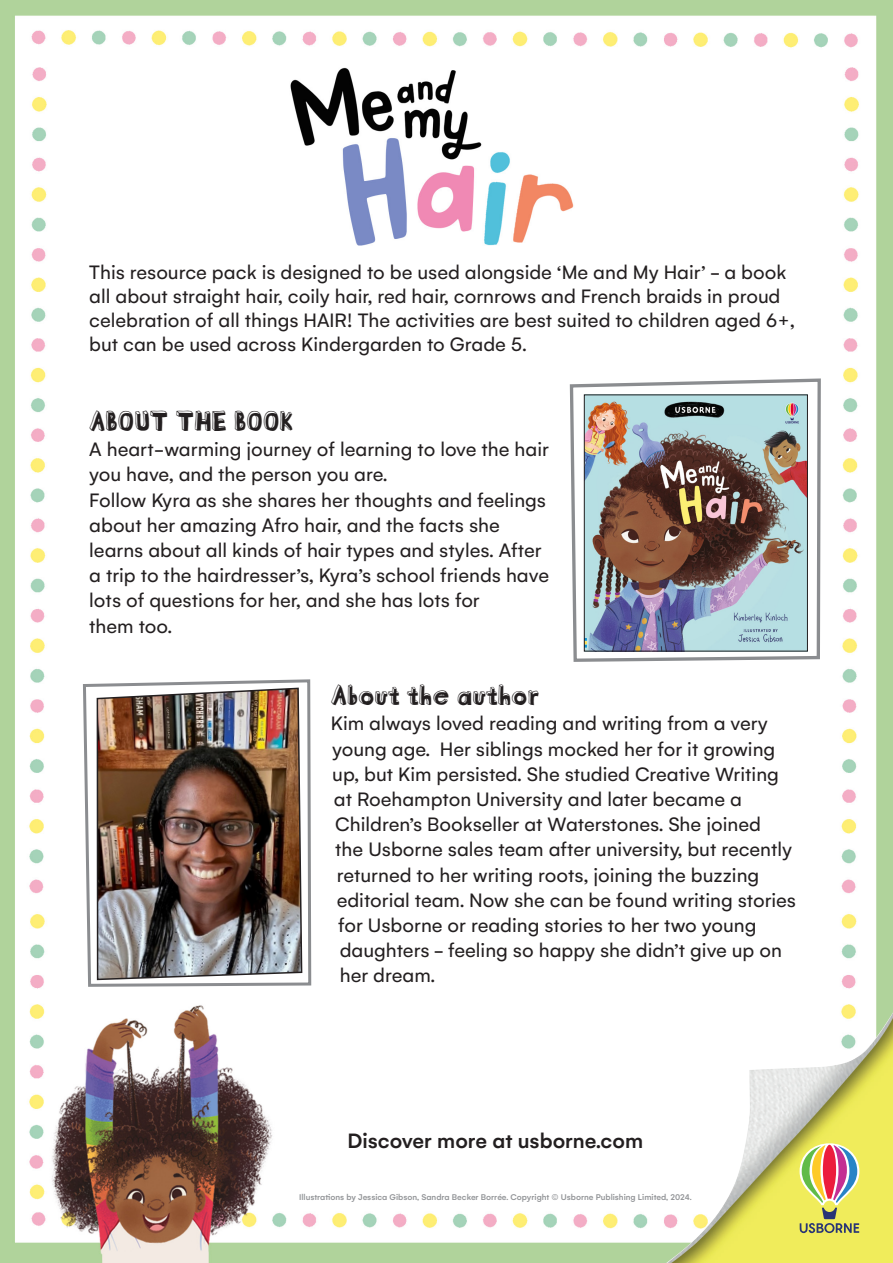
<style>
.page{position:relative;width:893px;height:1263px;background:#fff}
.page>*{position:absolute;margin:0;border:0;box-sizing:border-box;transform-origin:0 0}
.t1{font:27px "Blockhead OT Black Face";color:#231f20}
.t2{font:500 22.5px "Gelion";color:#231f20}
.t3{font:21px/25.2px "Gelion";color:#231f20}
.t4{font:500 9px "Gelion";color:#939598}
</style>
<div class="page">
<img style="left:0;top:0;width:893px;height:1263px">
<img style="left:666px;top:1012px;width:227px;height:251px">
<svg style="left:800px;top:1143px;width:59px;height:90px;background:#cbb47a"></svg>
<img style="left:81px;top:678px;width:232px;height:310px">
<svg style="left:568px;top:377px;width:254px;height:286px"></svg>
<img style="left:586px;top:396px;width:220px;height:253px">
<div style="left:584px;top:394px;width:224px;height:257px;border:1px solid #231f20"></div>
<svg style="left:552px;top:1193px;width:6px;height:6px"></svg>
<p class="t3" style="left:89px;top:259px;width:707px;line-height:24px">This resource pack is designed to be used alongside ‘Me and My Hair’ - a book all about straight hair, coily hair, red hair, cornrows and French braids in proud celebration of all things HAIR! The activities are best suited to children aged 6+, but can be used across Kindergarden to Grade 5.</p>
<p class="t1" style="left:89px;top:397px;width:205px">ABOUT THE BOOK</p>
<p class="t3" style="left:89px;top:436px;width:461px">A heart-warming journey of learning to love the hair you have, and the person you are.</p>
<p class="t3" style="left:89px;top:487px;width:461px">Follow Kyra as she shares her thoughts and feelings about her amazing Afro hair, and the facts she learns about all kinds of hair types and styles. After a trip to the hairdresser’s, Kyra’s school friends have lots of questions for her, and she has lots for<br>them too.</p>
<p class="t1" style="left:331px;top:672px;width:210px">About the author</p>
<p class="t3" style="left:331px;top:711px;width:439px">Kim always loved reading and writing from a very</p>
<p class="t3" style="left:332px;top:736px;width:444px">young age. Her siblings mocked her for it growing</p>
<p class="t3" style="left:332px;top:761px;width:448px">up, but Kim persisted. She studied Creative Writing</p>
<p class="t3" style="left:334px;top:786px;width:410px">at Roehampton University and later became a</p>
<p class="t3" style="left:335px;top:811px;width:427px">Children’s Bookseller at Waterstones. She joined</p>
<p class="t3" style="left:335px;top:837px;width:458px">the Usborne sales team after university, but recently</p>
<p class="t3" style="left:337px;top:862px;width:424px">returned to her writing roots, joining the buzzing</p>
<p class="t3" style="left:337px;top:887px;width:461px">editorial team. Now she can be found writing stories</p>
<p class="t3" style="left:338px;top:912px;width:420px">for Usborne or reading stories to her two young</p>
<p class="t3" style="left:340px;top:937px;width:444px">daughters - feeling so happy she didn’t give up on</p>
<p class="t3" style="left:340px;top:963px;width:97px">her dream.</p>
<p class="t2" style="left:348px;top:1127px;width:297px">Discover more at usborne.com</p>
<p class="t4" style="left:299px;top:1191px;width:252px">Illustrations by Jessica Gibson, Sandra Becker Borrée. Copyright</p>
<p class="t4" style="left:561px;top:1191px;width:132px">Usborne Publishing Limited, 2024.</p>
</div>
